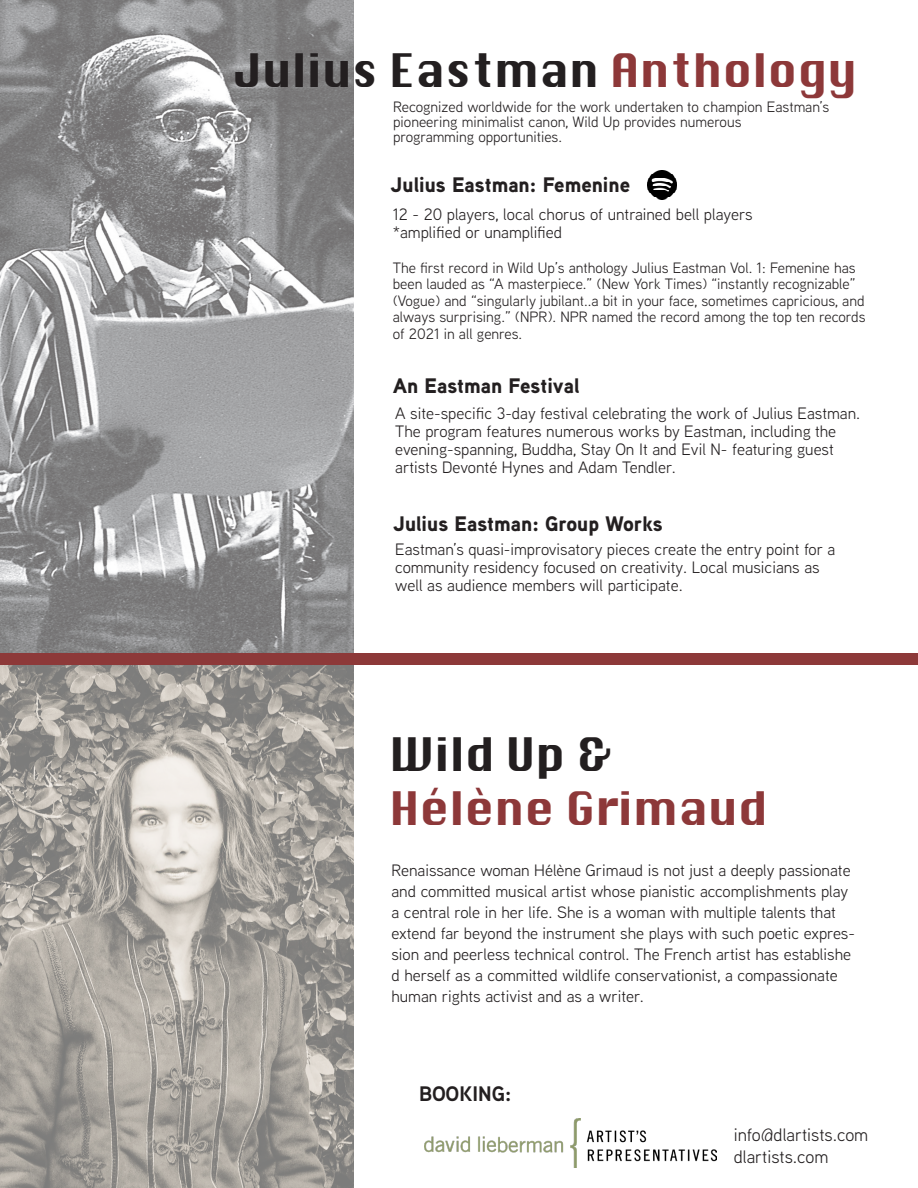
<style>
.page{position:relative;width:918px;height:1188px;background:#fff}
.page>*{position:absolute;margin:0;border:0;box-sizing:border-box;transform-origin:0 0}
.t1{font:45px "Krungthep";color:#231f20}
.t2{font:45px "Krungthep";color:#8d3839}
.t3{font:900 21px "Aaux Next";color:#231f20}
.t4{font:700 21px "Aaux Next";color:#231f20}
.t5{font:18px "Aaux Next";color:#231f20}
.t6{font:16.5px/21px "Aaux Next";color:#231f20}
.t7{font:15px/16.5px "Aaux Next";color:#231f20}
.s1{color:#8d3839}
</style>
<div class="page">
<img style="left:0;top:0;width:354px;height:1188px">
<div style="left:1px;top:654px;width:917px;height:11px;background:#8d3939"></div>
<img style="left:424px;top:1118px;width:292px;height:50px">
<img style="left:647px;top:170px;width:29px;height:28px">
<p class="t1" style="left:236px;top:45px;width:623px">Julius Eastman <span class="s1">Anthology</span></p>
<p class="t7" style="left:393px;top:98px;width:438px">Recognized worldwide for the work undertaken to champion Eastman’s</p>
<p class="t7" style="left:393px;top:113px;width:350px">pioneering minimalist canon, Wild Up provides numerous</p>
<p class="t7" style="left:393px;top:128px;width:170px">programming opportunities.</p>
<p class="t3" style="left:391px;top:170px;width:241px">Julius Eastman: Femenine</p>
<p class="t6" style="left:393px;top:205px;width:361px;line-height:18px">12 - 20 players, local chorus of untrained bell players *amplified or unamplified</p>
<p class="t7" style="left:393px;top:259px;width:474px">The first record in Wild Up’s anthology Julius Eastman Vol. 1: Femenine has been lauded as “A masterpiece.” (New York Times) “instantly recognizable” (Vogue) and “singularly jubilant..a bit in your face, sometimes capricious, and always surprising.” (NPR). NPR named the record among the top ten records</p>
<p class="t7" style="left:393px;top:325px;width:131px">of 2021 in all genres.</p>
<p class="t3" style="left:393px;top:370px;width:188px">An Eastman Festival</p>
<p class="t6" style="left:395px;top:404px;width:466px;line-height:18px">A site-specific 3-day festival celebrating the work of Julius Eastman.<br>The program features numerous works by Eastman, including the</p>
<p class="t6" style="left:395px;top:438px;width:440px">evening-spanning, Buddha, Stay On It and Evil N- featuring guest</p>
<p class="t6" style="left:395px;top:456px;width:282px">artists Devonté Hynes and Adam Tendler.</p>
<p class="t3" style="left:393px;top:509px;width:271px">Julius Eastman: Group Works</p>
<p class="t6" style="left:395px;top:538px;width:441px">Eastman’s quasi-improvisatory pieces create the entry point for a</p>
<p class="t6" style="left:395px;top:556px;width:426px">community residency focused on creativity. Local musicians as</p>
<p class="t6" style="left:395px;top:574px;width:289px">well as audience members will participate.</p>
<p class="t1" style="left:390px;top:729px;width:226px">Wild Up &amp;</p>
<p class="t2" style="left:390px;top:783px;width:380px">Hélène Grimaud</p>
<p class="t6" style="left:392px;top:860px;width:465px">Renaissance woman Hélène Grimaud is not just a deeply passionate and committed musical artist whose pianistic accomplishments play a central role in her life. She is a woman with multiple talents that extend far beyond the instrument she plays with such poetic expres&shy;sion and peerless technical control. The French artist has establishe</p>
<p class="t6" style="left:392px;top:965px;width:448px">d herself as a committed wildlife conservationist, a compassionate human rights activist and as a writer.</p>
<p class="t4" style="left:419px;top:1079px;width:94px">BOOKING:</p>
<p class="t5" style="left:734px;top:1123px;width:136px">info@dlartists.com</p>
<p class="t5" style="left:734px;top:1144px;width:96px">dlartists.com</p>
</div>
